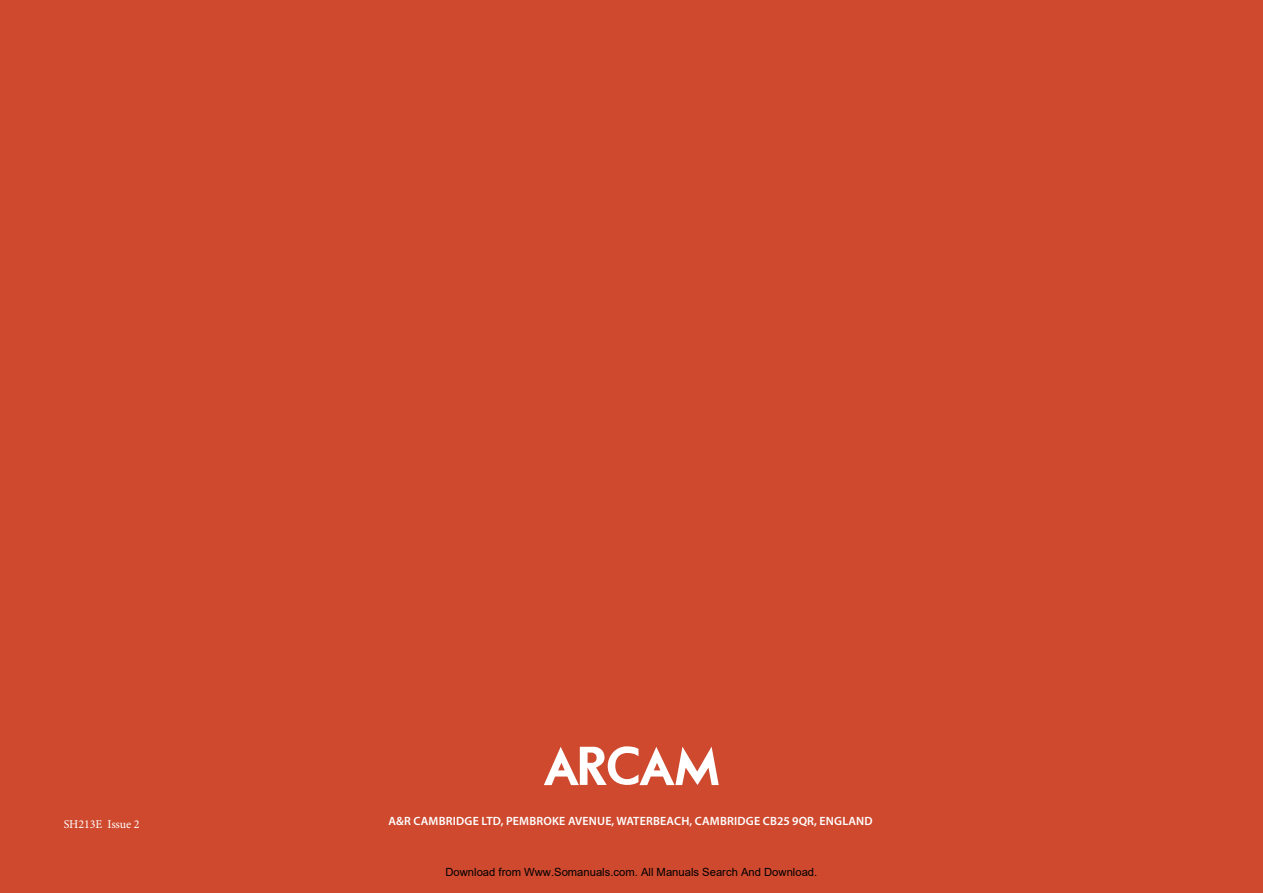
<style>
.page{position:relative;width:1263px;height:893px;background:#cf492e}
.page>*{position:absolute;margin:0;border:0;box-sizing:border-box;transform-origin:0 0}
.t1{font:600 12px "Myriad Pro";letter-spacing:.015em;color:#fff}
.t2{font:12px "Minion Pro";letter-spacing:-.005em;color:#fff}
.t3{font:11.25px "Arial";color:#000}
</style>
<div class="page">
<svg style="left:544px;top:746px;width:175px;height:39px"></svg>
<p class="t2" style="left:64px;top:816px;width:77px">SH213E Issue 2</p>
<p class="t1" style="left:389px;top:814px;width:33px">A&amp;R CAMBRI</p>
<p class="t1" style="left:456px;top:814px;width:66px">DGE LTD, PEMBR</p>
<p class="t1" style="left:543px;top:814px;width:40px">OKE AVEN</p>
<p class="t1" style="left:597px;top:814px;width:37px">UE, WATERBEA</p>
<p class="t1" style="left:674px;top:814px;width:200px">CH, CAMBRIDGE CB25 9QR, ENGLAN D</p>
<p class="t3" style="left:445px;top:865px;width:373px">Download from Www.Somanuals.com. All Manuals Search And Download.</p>
</div>
